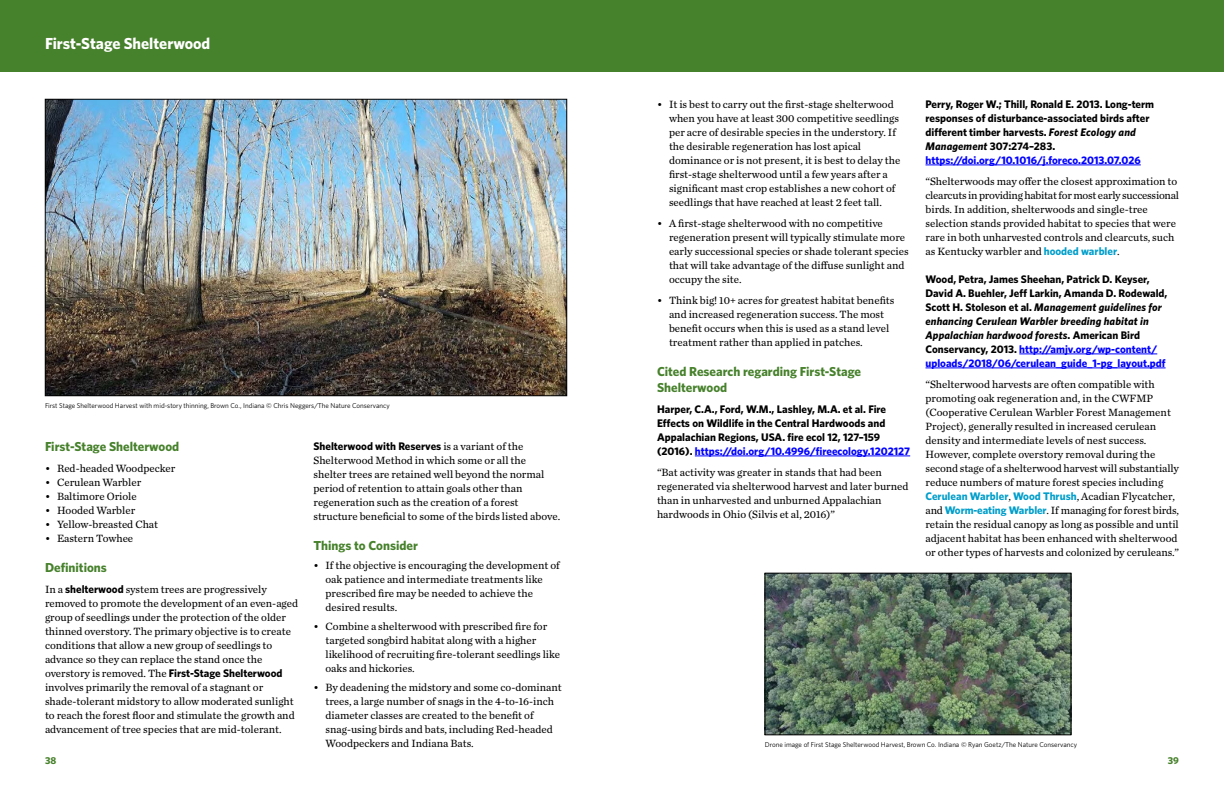
<style>
.page{position:relative;width:1224px;height:792px;background:#fff}
.page>*{position:absolute;margin:0;border:0;box-sizing:border-box;transform-origin:0 0}
.bird_name_header{font:700 16px "Whitney";color:#fff}
.h1___space{font:700 13px/16px "Whitney";color:#46812b}
.text_-_chronicle{font:11px/14px "Chronicle Text G2";color:#000}
.text_-_chronicle_-_i{font:11px/14px "Chronicle Text G2";color:#000}
.text_-_chronicle___s{font:700 11px/14px "Whitney";color:#000}
.text_-_chronicle___s-2{font:11px/14px "Chronicle Text G2";color:#000}
.text_-_chronicle-2{font:700 11px "Whitney";color:#000}
.t1{font:700 10px "Whitney";color:#46812b}
.photo_credit{font:7px "Whitney";color:#000}
.s1{font-family:"Whitney";font-weight:700}
.s2{font-family:"Chronicle Text G2";font-weight:400}
.s3{color:#00f}
.s4{font-style:italic}
.s5{font-family:"Whitney";font-weight:700;color:#009ecb}
</style>
<div class="page">
<div style="left:0;top:0;width:612px;height:72px;background:#46812b"></div>
<div style="left:612px;top:0;width:612px;height:72px;background:#46812b"></div>
<img style="left:47px;top:101px;width:518px;height:293px">
<div style="left:45px;top:99px;width:522px;height:297px;border:1px solid #000"></div>
<hr style="left:695px;top:456px;width:215px;height:1px;background:#00f">
<hr style="left:926px;top:165px;width:215px;height:1px;background:#00f">
<hr style="left:1019px;top:354px;width:138px;height:1px;background:#00f">
<hr style="left:926px;top:368px;width:240px;height:1px;background:#00f">
<img style="left:767px;top:575px;width:302px;height:158px">
<div style="left:765px;top:573px;width:306px;height:162px;border:1px solid #000"></div>
<p class="bird_name_header" style="left:45px;top:33px;width:167px">First-Stage Shelterwood</p>
<p class="photo_credit" style="left:45px;top:401px;width:346px">First Stage Shelterwood Harvest with mid-story thinning, Brown Co., Indiana © Chris Neggers/The Nature Conservancy</p>
<p class="h1___space" style="left:45px;top:439px;width:136px">First-Stage Shelterwood</p>
<p class="text_-_chronicle_-_i" style="left:45px;top:461px;width:132px">• Red-headed Woodpecker</p>
<p class="text_-_chronicle_-_i" style="left:45px;top:475px;width:98px">• Cerulean Warbler</p>
<p class="text_-_chronicle_-_i" style="left:45px;top:489px;width:93px">• Baltimore Oriole</p>
<p class="text_-_chronicle_-_i" style="left:45px;top:503px;width:92px">• Hooded Warbler</p>
<p class="text_-_chronicle_-_i" style="left:45px;top:517px;width:115px">• Yellow-breasted Chat</p>
<p class="text_-_chronicle_-_i" style="left:45px;top:531px;width:90px">• Eastern Towhee</p>
<p class="h1___space" style="left:45px;top:560px;width:63px">Definitions</p>
<p class="text_-_chronicle" style="left:45px;top:582px;width:255px">In a <span class="s1">shelterwood</span> system trees are progressively removed to promote the development of an even-aged group of seedlings under the protection of the older thinned overstory. The primary objective is to create conditions that allow a new group of seedlings to advance so they can replace the stand once the overstory is removed. The <span class="s1">First-Stage Shelterwood </span>involves primarily the removal of a stagnant or shade-tolerant midstory to allow moderated sunlight to reach the forest floor and stimulate the growth and advancement of tree species that are mid-tolerant.</p>
<p class="text_-_chronicle-2" style="left:313px;top:439px;width:212px">Shelterwood with Reserves <span class="s2">is a variant of the</span></p>
<p class="text_-_chronicle" style="left:313px;top:453px;width:214px">Shelterwood Method in which some or all the</p>
<p class="text_-_chronicle" style="left:313px;top:467px;width:232px">shelter trees are retained well beyond the normal</p>
<p class="text_-_chronicle" style="left:313px;top:481px;width:211px">period of retention to attain goals other than</p>
<p class="text_-_chronicle" style="left:313px;top:495px;width:207px">regeneration such as the creation of a forest</p>
<p class="text_-_chronicle" style="left:313px;top:509px;width:248px">structure beneficial to some of the birds listed above.</p>
<p class="h1___space" style="left:314px;top:537px;width:106px">Things to Consider</p>
<p class="text_-_chronicle_-_i" style="left:326px;top:558px;width:236px;text-indent:-12px">• If the objective is encouraging the development of oak patience and intermediate treatments like prescribed fire may be needed to achieve the desired results.</p>
<p class="text_-_chronicle_-_i" style="left:326px;top:619px;width:236px;text-indent:-12px">• Combine a shelterwood with prescribed fire for targeted songbird habitat along with a higher likelihood of recruiting fire-tolerant seedlings like oaks and hickories.</p>
<p class="text_-_chronicle_-_i" style="left:326px;top:680px;width:238px;text-indent:-12px">• By deadening the midstory and some co-dominant trees, a large number of snags in the 4-to-16-inch diameter classes are created to the benefit of snag-using birds and bats, including Red-headed Woodpeckers and Indiana Bats.</p>
<p class="text_-_chronicle_-_i" style="left:669px;top:97px;width:233px;text-indent:-12px">• It is best to carry out the first-stage shelterwood when you have at least 300 competitive seedlings per acre of desirable species in the understory. If the desirable regeneration has lost apical dominance or is not present, it is best to delay the first-stage shelterwood until a few years after a significant mast crop establishes a new cohort of seedlings that have reached at least 2 feet tall.</p>
<p class="text_-_chronicle_-_i" style="left:669px;top:216px;width:241px;text-indent:-12px">• A first-stage shelterwood with no competitive regeneration present will typically stimulate more early successional species or shade tolerant species that will take advantage of the diffuse sunlight and occupy the site.</p>
<p class="text_-_chronicle_-_i" style="left:669px;top:293px;width:227px;text-indent:-12px">• Think big! 10+ acres for greatest habitat benefits and increased regeneration success. The most benefit occurs when this is used as a stand level treatment rather than applied in patches.</p>
<p class="h1___space" style="left:657px;top:363px;width:206px">Cited Research regarding First-Stage<br>Shelterwood</p>
<p class="text_-_chronicle___s" style="left:657px;top:402px;width:255px">Harper, C.A., Ford, W.M., Lashley, M.A. et al. Fire Effects on Wildlife in the Central Hardwoods and Appalachian Regions, USA. fire ecol 12, 127–159 (2016). <span class="s3">https://doi.org/10.4996/fireecology.1202127</span></p>
<p class="text_-_chronicle___s-2" style="left:657px;top:465px;width:253px">“Bat activity was greater in stands that had been regenerated via shelterwood harvest and later burned than in unharvested and unburned Appalachian hardwoods in Ohio (Silvis et al, 2016)”</p>
<p class="text_-_chronicle___s" style="left:926px;top:97px;width:230px">Perry, Roger W.; Thill, Ronald E. 2013. Long-term responses of disturbance-associated birds after different timber harvests. <span class="s4">Forest Ecology and Management</span> 307:274–283. <span class="s3">https://doi.org/10.1016/j.foreco.2013.07.026</span></p>
<p class="text_-_chronicle" style="left:926px;top:174px;width:255px">“Shelterwoods may offer the closest approximation to clearcuts in providing habitat for most early successional birds. In addition, shelterwoods and single-tree selection stands provided habitat to species that were rare in both unharvested controls and clearcuts, such as Kentucky warbler and <span class="s5">hooded warbler</span>.</p>
<p class="text_-_chronicle___s" style="left:926px;top:272px;width:243px">Wood, Petra, James Sheehan, Patrick D. Keyser, David A. Buehler, Jeff Larkin, Amanda D. Rodewald, Scott H. Stoleson et al. <span class="s4">Management guidelines for enhancing Cerulean Warbler breeding habitat in Appalachian hardwood forests</span>. American Bird Conservancy, 2013. <span class="s3">http://amjv.org/wp-content/ uploads/2018/06/cerulean_guide_1-pg_layout.pdf</span></p>
<p class="text_-_chronicle" style="left:926px;top:377px;width:255px">“Shelterwood harvests are often compatible with promoting oak regeneration and, in the CWFMP (Cooperative Cerulean Warbler Forest Management Project), generally resulted in increased cerulean density and intermediate levels of nest success.<br>However, complete overstory removal during the second stage of a shelterwood harvest will substantially reduce numbers of mature forest species including <span class="s5">Cerulean Warbler</span>, <span class="s5">Wood Thrush</span>, Acadian Flycatcher, and <span class="s5">Worm-eating Warbler</span>. If managing for forest birds, retain the residual canopy as long as possible and until adjacent habitat has been enhanced with shelterwood or other types of harvests and colonized by ceruleans.”</p>
<p class="photo_credit" style="left:765px;top:740px;width:314px">Drone image of First Stage Shelterwood Harvest, Brown Co. Indiana © Ryan Goetz/The Nature Conservancy</p>
<p class="t1" style="left:45px;top:754px;width:13px">38</p>
<p class="t1" style="left:1168px;top:754px;width:13px">39</p>
</div>
